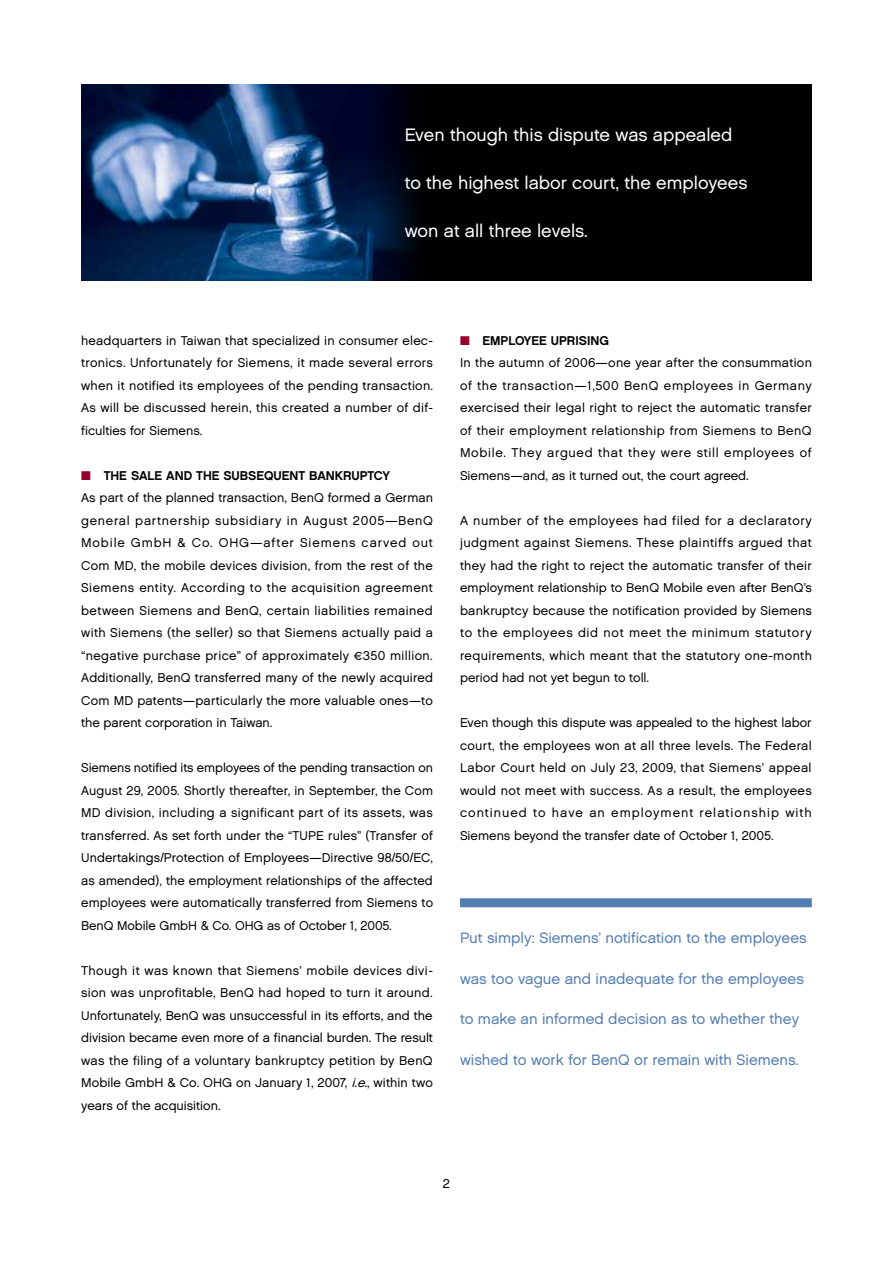
<style>
.page{position:relative;width:893px;height:1263px;background:#fff}
.page>*{position:absolute;margin:0;border:0;box-sizing:border-box;transform-origin:0 0}
.t1{font:18px "Chalet London Nineteen Sixty";color:#fff}
.t2{font:15px "Chalet London Nineteen Sixty";color:#537db3}
.t3{font:12.75px/22.5px "Chalet London Nineteen Sixty";color:#000;text-align:justify}
.t4{font:12.75px "Chalet New York Nineteen Sixty";color:#000}
.s1{color:#98002e}
.s2{font-style:italic}
</style>
<div class="page">
<div style="left:81px;top:84px;width:731px;height:197px;background:#000"></div>
<img style="left:81px;top:84px;width:335px;height:197px">
<div style="left:460px;top:898px;width:352px;height:9px;background:#537db3"></div>
<h1 class="t1" style="left:405px;top:123px;width:329px">Even though this dispute was appealed</h1>
<h1 class="t1" style="left:405px;top:171px;width:344px">to the highest labor court, the employees</h1>
<h1 class="t1" style="left:405px;top:219px;width:185px">won at all three levels.</h1>
<p class="t3" style="left:81px;top:329px;width:353px">headquarters in Taiwan that specialized in consumer elec&shy;tronics. Unfortunately for Siemens, it made several errors when it notified its employees of the pending transaction.<br>As will be discussed herein, this created a number of dif&shy;ficulties for Siemens.</p>
<p class="t4" style="left:81px;top:468px;width:311px"><span class="s1">■</span> THE SALE AND THE SU BSEQUENT BANKRUPTCY</p>
<p class="t3" style="left:81px;top:486px;width:353px">As part of the planned transaction, BenQ formed a German general partnership subsidiary in August 2005—BenQ Mobile GmbH &amp; Co. OHG—after Siemens carved out Com MD, the mobile devices division, from the rest of the Siemens entity. According to the acquisition agreement between Siemens and BenQ, certain liabilities remained with Siemens (the seller) so that Siemens actually paid a “negative purchase price” of approximately €350 million.<br>Additionally, BenQ transferred many of the newly acquired Com MD patents—particularly the more valuable ones—to the parent corporation in Taiwan.</p>
<p class="t3" style="left:81px;top:756px;width:353px">Siemens notified its employees of the pending transaction on August 29, 2005. Shortly thereafter, in September, the Com MD division, including a significant part of its assets, was transferred. As set forth under the “TU PE rules” (Transfer of Undertakings/Protection of Employees—Directive 98/50/EC, as amended), the employment relationships of the affected employees were automatically transferred from Siemens to BenQ Mobile GmbH &amp; Co. OHG as of October 1, 2005.</p>
<p class="t3" style="left:81px;top:959px;width:353px">Though it was known that Siemens’ mobile devices divi&shy;sion was unprofitable, BenQ had hoped to turn it around.<br>Unfortunately, BenQ was unsuccessful in its efforts, and the division became even more of a financial burden. The result was the filing of a voluntary bankruptcy petition by BenQ Mobile GmbH &amp; Co. OHG on January 1, 2007, <span class="s2">i.e.</span>, within two years of the acquisition.</p>
<p class="t4" style="left:460px;top:333px;width:150px"><span class="s1">■</span> EMPLOYEE UPRISING</p>
<p class="t3" style="left:460px;top:351px;width:353px">I n the autumn of 2006—one year after the consummation of the transaction—1,500 BenQ employees in Germany exercised their legal right to reject the automatic transfer of their employment relationship from Siemens to BenQ Mobile. They argued that they were still employees of Siemens—and, as it turned out, the court agreed.</p>
<p class="t3" style="left:460px;top:509px;width:353px">A number of the employees had filed for a declaratory judgment against Siemens. These plaintiffs argued that they had the right to reject the automatic transfer of their employment relationship to BenQ Mobile even after BenQ’s bankruptcy because the notification provided by Siemens to the employees did not meet the minimum statutory requirements, which meant that the statutory one-month period had not yet begun to toll.</p>
<p class="t3" style="left:460px;top:711px;width:353px">Even though this dispute was appealed to the highest labor court, the employees won at all three levels. The Federal Labor Court held on July 23, 2009, that Siemens’ appeal would not meet with success. As a result, the employees continued to have an employment relationship with Siemens beyond the transfer date of October 1, 2005.</p>
<p class="t2" style="left:460px;top:929px;width:348px">Put simply: Siemens’ notification to the employees</p>
<p class="t2" style="left:460px;top:969px;width:345px">was too vague and inadequate for the employees</p>
<p class="t2" style="left:460px;top:1010px;width:341px">to make an informed decision as to whether they</p>
<p class="t2" style="left:460px;top:1050px;width:340px">wished to work for BenQ or remain with Siemens.</p>
<p class="t3" style="left:443px;top:1172px;width:9px">2</p>
</div>
